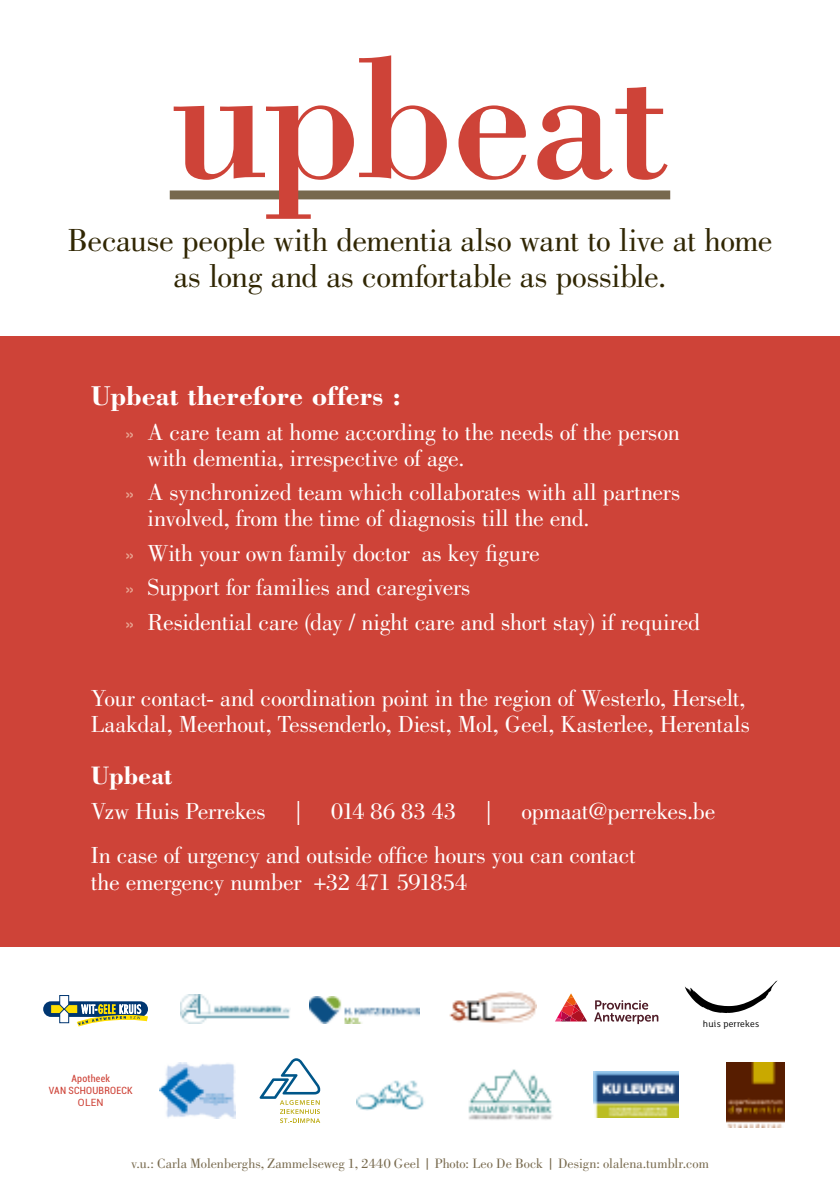
<style>
.page{position:relative;width:840px;height:1191px;background:#fff}
.page>*{position:absolute;margin:0;border:0;box-sizing:border-box;transform-origin:0 0}
.t1{font:178.2px "Bodoni Std";letter-spacing:-.035em;color:#ce4338}
.t2{font:33px/36px "Bodoni Std";letter-spacing:-.015em;color:#302603;text-align:center}
.t3{font:700 28px "Bodoni Std";letter-spacing:-.005em;color:#fff}
.t4{font:700 26px "Bodoni Std";letter-spacing:-.005em;color:#fff}
.t5{font:24px/26px "Bodoni Std";letter-spacing:-.01em;color:#fff}
.t6{font:14px "Bodoni Std";letter-spacing:.005em;color:#77694d}
.t7{font:condensed 10px/12px "Roboto";letter-spacing:.025em;color:#ce4338;text-align:center}
.t8{font:10px "Roboto";color:#ce4338}
.t9{font:9.6px "FS Lola";letter-spacing:.02em;color:#000}
.s1{font-family:"Helvetica";font-size:18px;color:#e8a592}
.s2{font-family:"Menlo";font-weight:700}
</style>
<div class="page">
<div style="left:170px;top:190px;width:499px;height:9px;background:#77694d"></div>
<div style="left:0;top:337px;width:839px;height:610px;background:#ce4338"></div>
<img style="left:309px;top:996px;width:111px;height:27px">
<img style="left:159px;top:1062px;width:76px;height:56px">
<svg style="left:259px;top:1058px;width:62px;height:65px"></svg>
<div style="left:43px;top:1001px;width:105px;height:16px;background:#003671;border-radius:8px"></div>
<div style="left:60px;top:995px;width:9px;height:27px;background:#fff"></div>
<div style="left:60px;top:995px;width:9px;height:27px;border:1px solid #003671"></div>
<svg style="left:50px;top:1004px;width:98px;height:23px"></svg>
<svg style="left:594px;top:1000px;width:64px;height:24px"></svg>
<svg style="left:555px;top:993px;width:31px;height:28px"></svg>
<img style="left:357px;top:1080px;width:67px;height:30px">
<img style="left:449px;top:991px;width:86px;height:32px">
<img style="left:180px;top:995px;width:110px;height:28px">
<img style="left:726px;top:1062px;width:58px;height:65px">
<svg style="left:685px;top:980px;width:92px;height:33px"></svg>
<img style="left:468px;top:1069px;width:85px;height:51px">
<img style="left:593px;top:1071px;width:85px;height:46px">
<h1 class="t1" style="left:170px;top:10px;width:501px">upbeat</h1>
<h2 class="t2" style="left:67px;top:223px;width:706px">Because people with dementia also want to live at home as long and as comfortable as possible.</h2>
<p class="t3" style="left:91px;top:378px;width:312px">Upbeat therefore offers :</p>
<p class="t5" style="left:147px;top:419px;width:533px;text-indent:-23px"><span class="s1">»</span> A care team at home according to the needs of the person with dementia, irrespective of age.</p>
<p class="t5" style="left:147px;top:479px;width:534px;text-indent:-23px"><span class="s1">»</span> A synchronized team which collaborates with all partners involved, from the time of diagnosis till the end.</p>
<p class="t5" style="left:125px;top:536px;width:576px;line-height:34.6px"><span class="s1">»</span> With your own family doctor as key figure<br><span class="s1">»</span> Support for families and caregivers<br><span class="s1">»</span> Residential care (day / night care and short stay) if required</p>
<p class="t5" style="left:91px;top:685px;width:660px">Your contact- and coordination point in the region of Westerlo, Herselt,<br>Laakdal, Meerhout, Tessenderlo, Diest, Mol, Geel, Kasterlee, Herentals</p>
<p class="t4" style="left:91px;top:759px;width:83px">Upbeat</p>
<p class="t5" style="left:91px;top:798px;width:176px">Vzw Huis Perrekes</p>
<p class="t5" style="left:296px;top:798px;width:7px">|</p>
<p class="t5" style="left:331px;top:798px;width:162px">014 86 83 43 |</p>
<p class="t5" style="left:91px;top:788px;width:626px;line-height:44.4px;text-indent:430px">opmaat@perrekes.be<br>In case of urgency and outside office hours you can contact</p>
<p class="t5" style="left:91px;top:869px;width:378px">the emergency number +32 471 591854</p>
<p class="t7" style="left:49px;top:1072px;width:85px">Apotheek<br>VAN SCHOUBROECK</p>
<p class="t8" style="left:78px;top:1095px;width:27px">OLEN</p>
<p class="t9" style="left:702px;top:1017px;width:58px">huis perrekes</p>
<p class="t6" style="left:131px;top:1155px;width:578px">v.u.: Carla Molenberghs, Zammelseweg 1, 2440 Geel <span class="s2">❘</span> Photo: Leo De Bock <span class="s2">❘</span> Design: olalena.tumblr.com</p>
</div>
